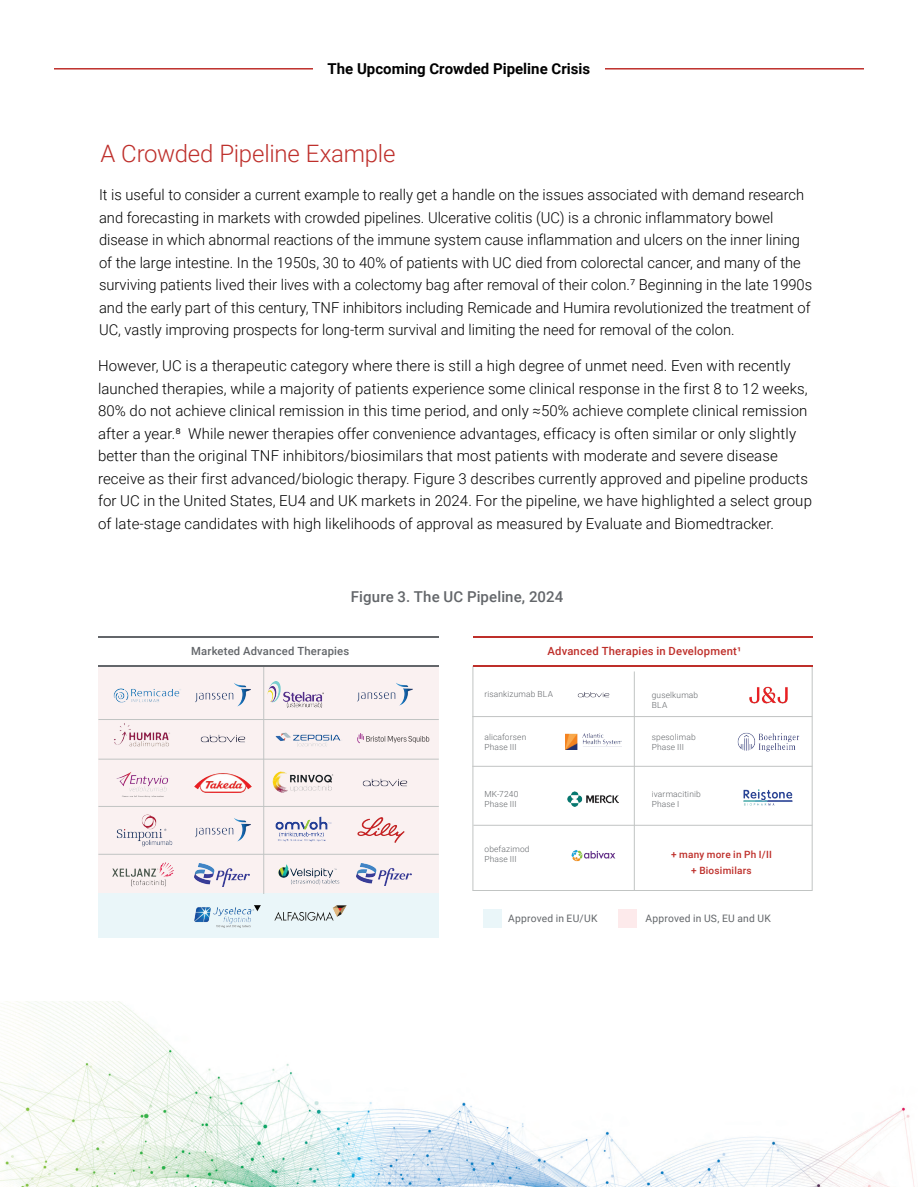
<style>
.page{position:relative;width:918px;height:1188px;background:#fff}
.page>*{position:absolute;margin:0;border:0;box-sizing:border-box;transform-origin:0 0}
.t1{font:300 24px "Roboto";letter-spacing:-.01em;color:#be2f2b}
.t2{font:300 15px/22.5px "Roboto";color:#000}
.t3{font:700 15px "Roboto";color:#000}
.t4{font:500 15px "Roboto";letter-spacing:.01em;color:#63666a}
.t5{font:500 11.25px "Roboto";letter-spacing:.02em;color:#be2f2a}
.t6{font:500 11.25px "Roboto";letter-spacing:.02em;color:#63666a}
.t7{font:10.2px "Roboto";letter-spacing:.025em;color:#63666a}
.t8{font:500 10.05px/15.6px "Roboto";letter-spacing:.02em;color:#be2f2a;text-align:center}
.t9{font:300 8.4px/10.1px "Roboto";letter-spacing:.02em;color:#63666a}
</style>
<div class="page">
<img style="left:1px;top:1001px;width:913px;height:185px">
<hr style="left:54px;top:68px;width:810px;height:2px;background:#be2f2b">
<div style="left:313px;top:55px;width:292px;height:27px;background:#fff"></div>
<div style="left:483px;top:909px;width:19px;height:18px;background:#eaf6f9"></div>
<hr style="left:473px;top:666px;width:1px;height:225px;background:#c1c4c3">
<div style="left:618px;top:909px;width:18px;height:18px;background:#fdeaeb"></div>
<img style="left:743px;top:789px;width:50px;height:17px">
<img style="left:737px;top:733px;width:63px;height:19px">
<img style="left:749px;top:686px;width:39px;height:18px">
<hr style="left:634px;top:671px;width:1px;height:220px;background:#c1c4c3">
<hr style="left:812px;top:666px;width:1px;height:225px;background:#c1c4c3">
<img style="left:568px;top:792px;width:51px;height:15px">
<img style="left:565px;top:733px;width:57px;height:16px">
<img style="left:577px;top:692px;width:33px;height:6px">
<img style="left:571px;top:850px;width:45px;height:12px">
<hr style="left:472px;top:716px;width:340px;height:1px;background:#c1c4c3">
<hr style="left:472px;top:766px;width:340px;height:1px;background:#c1c4c3">
<hr style="left:473px;top:825px;width:339px;height:1px;background:#c1c4c3">
<hr style="left:473px;top:890px;width:339px;height:1px;background:#c1c4c3">
<div style="left:98px;top:666px;width:341px;height:228px;background:#faf1f1"></div>
<hr style="left:98px;top:636px;width:340px;height:1px;background:#63666a">
<div style="left:98px;top:893px;width:341px;height:44px;background:#eaf6f9"></div>
<img style="left:268px;top:682px;width:56px;height:26px">
<img style="left:275px;top:816px;width:57px;height:16px">
<img style="left:268px;top:832px;width:83px;height:49px">
<img style="left:113px;top:688px;width:68px;height:15px">
<img style="left:114px;top:723px;width:56px;height:24px">
<img style="left:112px;top:758px;width:62px;height:40px">
<img style="left:272px;top:771px;width:62px;height:22px">
<img style="left:268px;top:732px;width:83px;height:27px">
<img style="left:112px;top:862px;width:62px;height:24px">
<img style="left:116px;top:814px;width:57px;height:33px">
<img style="left:357px;top:863px;width:55px;height:22px">
<img style="left:357px;top:817px;width:48px;height:26px">
<img style="left:195px;top:774px;width:57px;height:19px">
<img style="left:195px;top:683px;width:56px;height:24px">
<img style="left:357px;top:683px;width:56px;height:23px">
<img style="left:195px;top:818px;width:56px;height:24px">
<img style="left:362px;top:778px;width:46px;height:9px">
<img style="left:195px;top:864px;width:54px;height:22px">
<img style="left:195px;top:906px;width:66px;height:22px">
<img style="left:268px;top:881px;width:84px;height:57px">
<img style="left:200px;top:734px;width:46px;height:9px">
<hr style="left:263px;top:666px;width:1px;height:228px;background:#c1c4c3">
<hr style="left:98px;top:719px;width:341px;height:1px;background:#c1c4c3">
<hr style="left:98px;top:759px;width:341px;height:1px;background:#c1c4c3">
<hr style="left:98px;top:806px;width:341px;height:1px;background:#c1c4c3">
<hr style="left:98px;top:854px;width:341px;height:1px;background:#c1c4c3">
<hr style="left:98px;top:666px;width:340px;height:1px;background:#63666a">
<hr style="left:473px;top:636px;width:340px;height:1px;background:#be2f2a">
<hr style="left:473px;top:666px;width:340px;height:1px;background:#be2f2a">
<svg style="left:357px;top:733px;width:72px;height:10px"></svg>
<p class="t3" style="left:327px;top:58px;width:264px">The Upcoming Crowded Pipeline Crisis</p>
<h1 class="t1" style="left:100px;top:136px;width:296px">A Crowded Pipeline Example</h1>
<p class="t2" style="left:99px;top:183px;width:715px">It is useful to consider a current example to really get a handle on the issues associated with demand research and forecasting in markets with crowded pipelines. Ulcerative colitis (UC) is a chronic inflammatory bowel disease in which abnormal reactions of the immune system cause inflammation and ulcers on the inner lining of the large intestine. In the 1950s, 30 to 40% of patients with UC died from colorectal cancer, and many of the surviving patients lived their lives with a colectomy bag after removal of their colon.7 Beginning in the late 1990s and the early part of this century, TNF inhibitors including Remicade and Humira revolutionized the treatment of UC, vastly improving prospects for long-term survival and limiting the need for removal of the colon.</p>
<p class="t2" style="left:98px;top:354px;width:715px">However, UC is a therapeutic category where there is still a high degree of unmet need. Even with recently launched therapies, while a majority of patients experience some clinical response in the first 8 to 12 weeks, 80% do not achieve clinical remission in this time period, and only ≈50% achieve complete clinical remission after a year.8 While newer therapies offer convenience advantages, efficacy is often similar or only slightly better than the original TNF inhibitors/biosimilars that most patients with moderate and severe disease receive as their first advanced/biologic therapy. Figure 3 describes currently approved and pipeline products for UC in the United States, EU4 and UK markets in 2024. For the pipeline, we have highlighted a select group of late-stage candidates with high likelihoods of approval as measured by Evaluate and Biomedtracker.</p>
<p class="t4" style="left:351px;top:586px;width:214px">Figure 3. The UC Pipeline, 2024</p>
<p class="t6" style="left:191px;top:643px;width:160px">Marketed Advanced Therapies</p>
<p class="t5" style="left:548px;top:643px;width:195px">Advanced Therapies in Development¹</p>
<p class="t9" style="left:484px;top:689px;width:70px">risankizumab BLA</p>
<p class="t9" style="left:484px;top:732px;width:44px">alicaforsen<br>Phase III</p>
<p class="t9" style="left:484px;top:789px;width:36px">MK-7240<br>Phase III</p>
<p class="t9" style="left:484px;top:843px;width:47px">obefazimod<br>Phase III</p>
<p class="t9" style="left:652px;top:690px;width:48px">guselkumab<br>BLA</p>
<p class="t9" style="left:652px;top:732px;width:46px">spesolimab<br>Phase III</p>
<p class="t9" style="left:652px;top:789px;width:51px">ivarmacitinib<br>Phase I</p>
<p class="t8" style="left:671px;top:846px;width:102px">+ many more in Ph I/II + Biosimilars</p>
<p class="t7" style="left:508px;top:911px;width:91px">Approved in EU/UK</p>
<p class="t7" style="left:645px;top:911px;width:127px">Approved in US, EU and UK</p>
</div>
